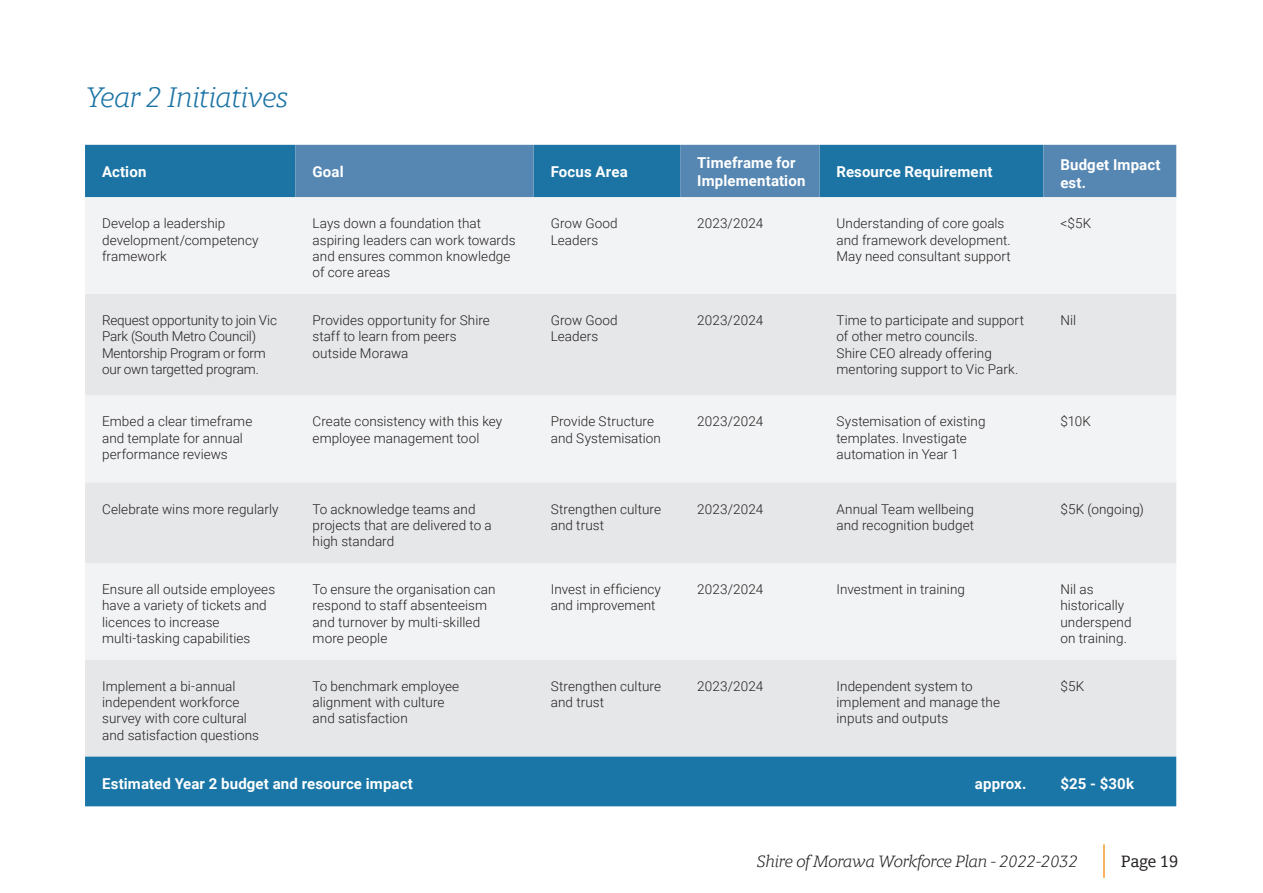
<style>
.page{position:relative;width:1263px;height:893px;background:#fff}
.page>*{position:absolute;margin:0;border:0;box-sizing:border-box;transform-origin:0 0}
.t1{font:italic 300 28.5px "Berlingske Slab";letter-spacing:-.01em;color:#1c74a5}
.t2{font:italic 300 16.5px "Berlingske Slab";letter-spacing:-.01em;color:#231f20}
.t3{font:500 16.5px "Berlingske Slab";letter-spacing:-.01em;color:#231f20}
.t4{font:700 15px/18px "Roboto";letter-spacing:.01em;color:#fff}
.t5{font:300 13.5px/16.2px "Roboto";letter-spacing:.005em;color:#231f20}
.t6{font:300 13.5px/16.2px "Roboto";letter-spacing:-.015em;color:#231f20}
</style>
<div class="page">
<hr style="left:1103px;top:844px;width:2px;height:34px;background:#f8992f">
<div style="left:85px;top:145px;width:211px;height:52px;background:#1c74a5"></div>
<svg style="left:296px;top:145px;width:880px;height:52px;fill:#5687b2"></svg>
<div style="left:85px;top:197px;width:1091px;height:97px;background:#f2f3f4"></div>
<svg style="left:85px;top:294px;width:1091px;height:463px;fill:#e6e7e9"></svg>
<div style="left:85px;top:757px;width:1091px;height:49px;background:#1976a7"></div>
<h1 class="t1" style="left:86px;top:77px;width:204px">Year 2 Initiatives</h1>
<p class="t4" style="left:102px;top:162px;width:46px">Action</p>
<p class="t4" style="left:313px;top:162px;width:33px">Goal</p>
<p class="t4" style="left:551px;top:162px;width:79px">Focus Area</p>
<p class="t4" style="left:697px;top:153px;width:110px">Timeframe for<br>Implementation</p>
<p class="t4" style="left:836px;top:162px;width:158px">Resource Requirement</p>
<p class="t4" style="left:1060px;top:155px;width:102px">Budget Impact est.</p>
<p class="t5" style="left:102px;top:215px;width:158px">Develop a leadership development/competency framework</p>
<p class="t5" style="left:313px;top:215px;width:204px">Lays down a foundation that aspiring leaders can work towards and ensures common knowledge of core areas</p>
<p class="t5" style="left:551px;top:215px;width:69px">Grow Good<br>Leaders</p>
<p class="t5" style="left:697px;top:215px;width:67px">2023/2024</p>
<p class="t5" style="left:836px;top:215px;width:176px">Understanding of core goals and framework development.<br>May need consultant support</p>
<p class="t5" style="left:1060px;top:215px;width:32px">&lt;$5K</p>
<p class="t6" style="left:102px;top:312px;width:176px">Request opportunity to join Vic<br>Park (South Metro Council)<br>Mentorship Program or form our own targetted program.</p>
<p class="t5" style="left:313px;top:312px;width:179px">Provides opportunity for Shire staff to learn from peers outside Morawa</p>
<p class="t5" style="left:551px;top:312px;width:69px">Grow Good<br>Leaders</p>
<p class="t5" style="left:697px;top:312px;width:67px">2023/2024</p>
<p class="t5" style="left:836px;top:312px;width:189px">Time to participate and support of other metro councils.<br>Shire CEO already offering mentoring support to Vic Park.</p>
<p class="t5" style="left:1060px;top:312px;width:17px">Nil</p>
<p class="t5" style="left:102px;top:413px;width:152px">Embed a clear timeframe and template for annual performance reviews</p>
<p class="t5" style="left:313px;top:413px;width:191px">Create consistency with this key employee management tool</p>
<p class="t5" style="left:551px;top:413px;width:112px">Provide Structure and Systemisation</p>
<p class="t5" style="left:697px;top:413px;width:67px">2023/2024</p>
<p class="t5" style="left:836px;top:413px;width:151px">Systemisation of existing templates. Investigate automation in Year 1</p>
<p class="t5" style="left:1060px;top:413px;width:32px">$10K</p>
<p class="t5" style="left:102px;top:500px;width:178px">Celebrate wins more regularly</p>
<p class="t5" style="left:313px;top:500px;width:181px">To acknowledge teams and projects that are delivered to a high standard</p>
<p class="t5" style="left:551px;top:500px;width:112px">Strengthen culture and trust</p>
<p class="t5" style="left:697px;top:500px;width:67px">2023/2024</p>
<p class="t5" style="left:836px;top:500px;width:139px">Annual Team wellbeing and recognition budget</p>
<p class="t5" style="left:1060px;top:500px;width:85px">$5K (ongoing)</p>
<p class="t5" style="left:102px;top:581px;width:175px">Ensure all outside employees have a variety of tickets and licences to increase multi-tasking capabilities</p>
<p class="t5" style="left:313px;top:581px;width:184px">To ensure the organisation can respond to staff absenteeism and turnover by multi-skilled more people</p>
<p class="t5" style="left:551px;top:581px;width:112px">Invest in efficiency and improvement</p>
<p class="t5" style="left:697px;top:581px;width:67px">2023/2024</p>
<p class="t5" style="left:836px;top:581px;width:130px">Investment in training</p>
<p class="t5" style="left:1060px;top:581px;width:73px">Nil as historically underspend on training.</p>
<p class="t5" style="left:102px;top:678px;width:158px">Implement a bi-annual independent workforce survey with core cultural and satisfaction questions</p>
<p class="t5" style="left:313px;top:678px;width:148px">To benchmark employee alignment with culture and satisfaction</p>
<p class="t5" style="left:551px;top:678px;width:112px">Strengthen culture and trust</p>
<p class="t5" style="left:697px;top:678px;width:67px">2023/2024</p>
<p class="t5" style="left:836px;top:678px;width:165px">Independent system to implement and manage the inputs and outputs</p>
<p class="t5" style="left:1060px;top:678px;width:25px">$5K</p>
<p class="t4" style="left:102px;top:774px;width:312px">Estimated Year 2 budget and resource impact</p>
<p class="t4" style="left:975px;top:774px;width:53px">approx.</p>
<p class="t4" style="left:1060px;top:774px;width:75px">$25 - $30k</p>
<p class="t2" style="left:757px;top:850px;width:323px">Shire of Morawa Workforce Plan - 2022-2032</p>
<p class="t3" style="left:1121px;top:850px;width:59px">Page 19</p>
</div>
